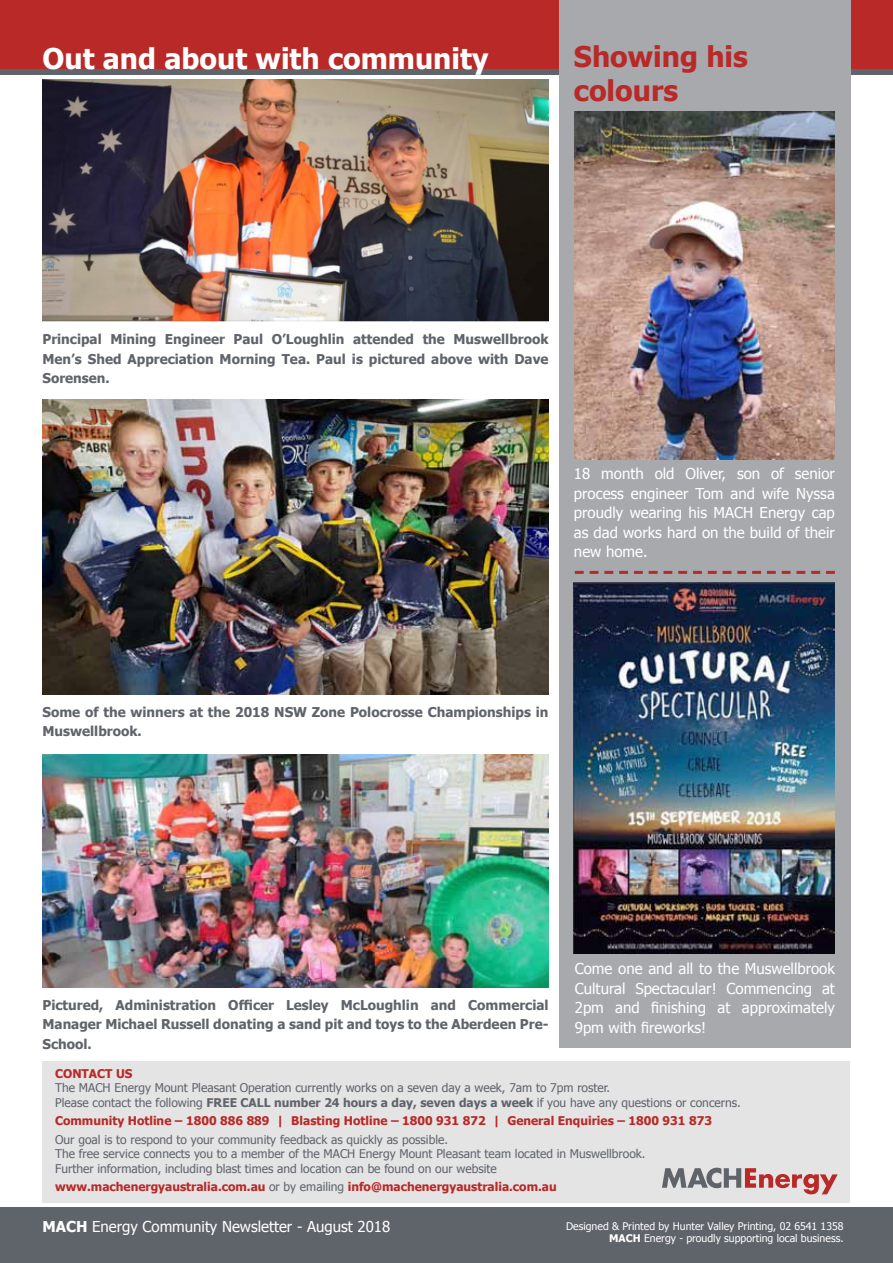
<style>
.page{position:relative;width:893px;height:1263px;background:#fff}
.page>*{position:absolute;margin:0;border:0;box-sizing:border-box;transform-origin:0 0}
.t1{font:700 28.5px "Tahoma";color:#fff}
.t2{font:700 28.5px/34.2px "Tahoma";color:#b82927}
.t3{font:15px/19.5px "Tahoma";color:#fff;text-align:justify}
.t4{font:700 13.5px/19.5px "Tahoma";color:#5f636a;text-align:justify}
.t5{font:12px/14.4px "Tahoma";color:#5f636a}
.t6{font:700 12px "Tahoma";color:#b82927}
.t7{font:10.5px/12.6px "Tahoma";color:#fff;text-align:right}
.s1{font-weight:700}
.s2{font-weight:400;color:#5f636a}
</style>
<div class="page">
<div style="left:0;top:1208px;width:893px;height:55px;background:#5f636a"></div>
<svg style="left:0;top:68px;width:893px;height:6px;background:#6d595e"></svg>
<div style="left:0;top:0;width:893px;height:68px;background:#b82927"></div>
<div style="left:559px;top:0;width:291px;height:1047px;background:#a7a9ac"></div>
<div style="left:43px;top:1061px;width:807px;height:141px;background:#e4e4e5"></div>
<svg style="left:662px;top:1168px;width:176px;height:26px"></svg>
<img style="left:575px;top:112px;width:260px;height:347px">
<img style="left:43px;top:754px;width:506px;height:234px">
<img style="left:43px;top:399px;width:506px;height:295px">
<img style="left:43px;top:79px;width:506px;height:242px">
<img style="left:574px;top:583px;width:261px;height:370px">
<svg style="left:575px;top:571px;width:260px;height:3px"></svg>
<h1 class="t1" style="left:43px;top:38px;width:447px">Out and about with community</h1>
<h1 class="t2" style="left:574px;top:38px;width:175px">Showing his colours</h1>
<p class="t4" style="left:43px;top:329px;width:508px">Principal Mining Engineer Paul O’Loughlin attended the Muswellbrook Men’s Shed Appreciation Morning Tea. Paul is pictured above with Dave Sorensen.</p>
<p class="t3" style="left:574px;top:463px;width:262px">18 month old Oliver, son of senior process engineer Tom and wife Nyssa proudly wearing his MACH Energy cap as dad works hard on the build of their new home.</p>
<p class="t4" style="left:43px;top:701px;width:507px">Some of the winners at the 2018 NSW Zone Polocrosse Championships in<br>Muswellbrook.</p>
<p class="t4" style="left:43px;top:994px;width:508px">Pictured, Administration Officer Lesley McLoughlin and Commercial Manager Michael Russell donating a sand pit and toys to the Aberdeen Pre-School.</p>
<p class="t3" style="left:575px;top:958px;width:262px">Come one and all to the Muswellbrook Cultural Spectacular! Commencing at 2pm and finishing at approximately 9pm with fireworks!</p>
<p class="t6" style="left:55px;top:1065px;width:79px">CONTACT US</p>
<p class="t5" style="left:55px;top:1080px;width:687px">The MACH Energy Mount Pleasant Operation currently works on a seven day a week, 7am to 7pm roster.<br>Please contact the following <span class="s1">FREE CALL number 24 hours a day, seven days a week</span> if you have any questions or concerns.</p>
<p class="t6" style="left:55px;top:1112px;width:658px">Community Hotline – 1800 886 889 | Blasting Hotline – 1800 931 872 | General Enquiries – 1800 931 873</p>
<p class="t5" style="left:55px;top:1132px;width:592px">Our goal is to respond to your community feedback as quickly as possible.<br>The free service connects you to a member of the MACH Energy Mount Pleasant team located in Muswellbrook.<br>Further information, including blast times and location can be found on our website</p>
<p class="t6" style="left:55px;top:1178px;width:503px">www.machenergyaustralia.com.au <span class="s2">or by emailing</span> info@machenergyaustralia.com.au</p>
<p class="t7" style="left:566px;top:1219px;width:279px">Designed &amp; Printed by Hunter Valley Printing, 02 6541 1358<br><span class="s1">MACH</span> Energy - proudly supporting local business.</p>
<p class="t3" style="left:43px;top:1216px;width:349px"><span class="s1">MACH</span> Energy Community Newsletter - August 2018</p>
</div>
